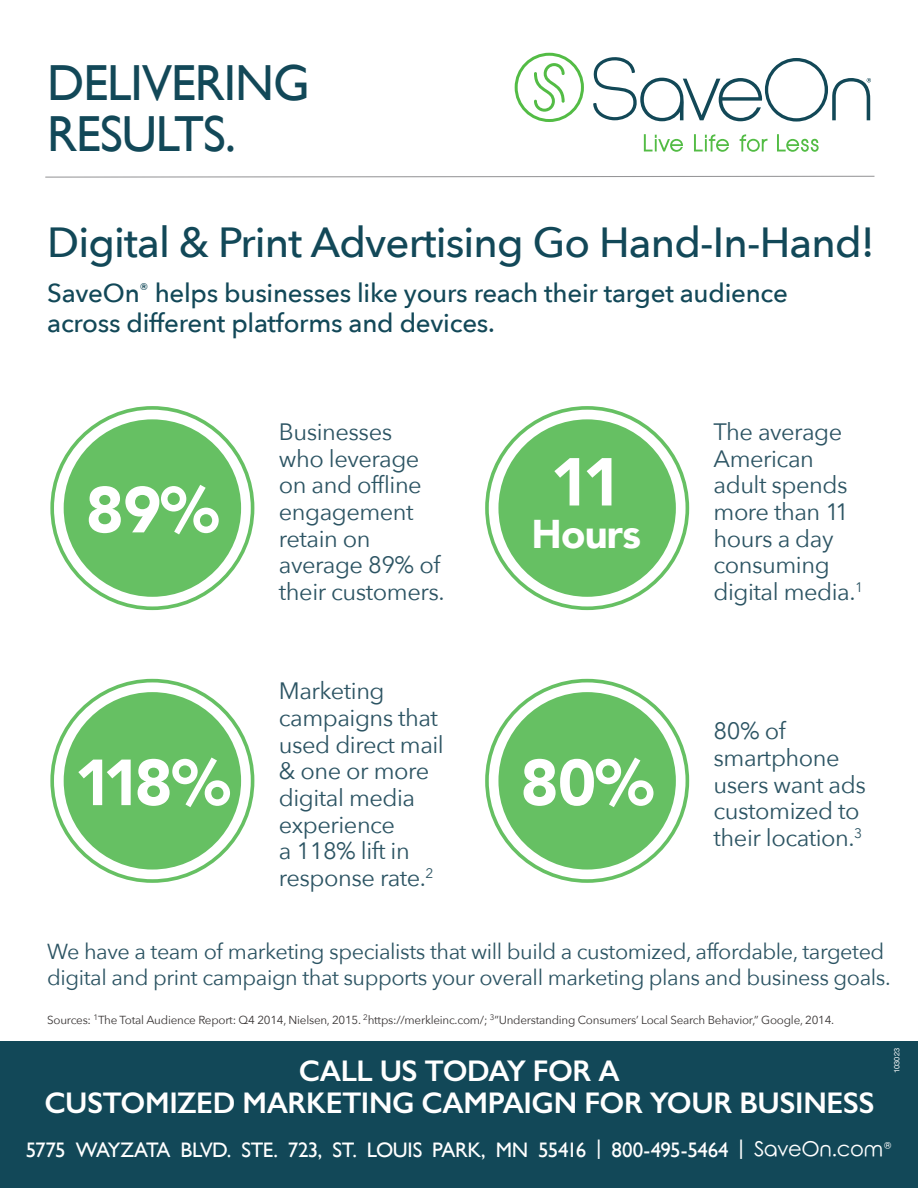
<style>
.page{position:relative;width:918px;height:1188px;background:#fff}
.page>*{position:absolute;margin:0;border:0;box-sizing:border-box;transform-origin:0 0}
.t1{font:900 66.9px "Avenir";color:#fff}
.t2{font:900 64.35px "Avenir";letter-spacing:-.055em;color:#fff}
.t3{font:50.7px/51px "Gill Sans";letter-spacing:-.02em;color:#124858}
.t4{font:500 42px "Avenir Next";letter-spacing:-.02em;color:#124858}
.t5{font:900 40.05px "Avenir";letter-spacing:-.02em;color:#fff}
.t6{font:600 30px/31.5px "Gill Sans";letter-spacing:-.015em;color:#fff;text-align:center}
.t7{font:500 25.95px/30px "Avenir Next";letter-spacing:-.01em;color:#124858}
.t8{font:23.7px/26.7px "Avenir Next";letter-spacing:-.02em;color:#2c5463}
.t9{font:21.75px/25.5px "Avenir Next";letter-spacing:-.02em;color:#2c5463}
.t10{font:21px "Gill Sans";letter-spacing:-.02em;color:#fff}
.t11{font:11.7px "Avenir Next";letter-spacing:-.02em;color:#393535}
.t12{font:8.7px "Rounded Elegance";color:#fff}
.t13{font:7.5px "Helvetica Neue LT Std";color:#fff}
.s1{font-family:"Rounded Elegance"}
</style>
<div class="page">
<div style="left:0;top:1041px;width:918px;height:147px;background:#124858"></div>
<svg style="left:515px;top:53px;width:69px;height:69px"></svg>
<svg style="left:593px;top:57px;width:278px;height:65px"></svg>
<svg style="left:644px;top:134px;width:39px;height:18px"></svg>
<svg style="left:694px;top:134px;width:35px;height:18px"></svg>
<svg style="left:740px;top:134px;width:28px;height:18px"></svg>
<svg style="left:777px;top:134px;width:42px;height:18px"></svg>
<svg style="left:45px;top:175px;width:830px;height:3px"></svg>
<div style="left:498px;top:419px;width:178px;height:178px;background:#66c063;border-radius:50%"></div>
<div style="left:485px;top:406px;width:204px;height:204px;border:4px solid #66c063;border-radius:50%"></div>
<div style="left:64px;top:419px;width:177px;height:178px;background:#66c063;border-radius:50%"></div>
<div style="left:50px;top:406px;width:204px;height:204px;border:4px solid #66c063;border-radius:50%"></div>
<div style="left:498px;top:692px;width:178px;height:178px;background:#66c063;border-radius:50%"></div>
<div style="left:485px;top:679px;width:204px;height:204px;border:4px solid #66c063;border-radius:50%"></div>
<div style="left:64px;top:692px;width:177px;height:178px;background:#66c063;border-radius:50%"></div>
<div style="left:50px;top:679px;width:204px;height:204px;border:4px solid #66c063;border-radius:50%"></div>
<h3 class="t3" style="left:47px;top:57px;width:264px">DELIVERING<br>RESULTS.</h3>
<h3 class="t4" style="left:47px;top:217px;width:829px">Digital &amp; Print Advertising Go Hand-In-Hand!</h3>
<p class="t7" style="left:47px;top:278px;width:742px">SaveOn<sup>®</sup> helps businesses like yours reach their target audience across different platforms and devices.</p>
<h2 class="t2" style="left:86px;top:455px;width:135px">89%</h2>
<h2 class="t2" style="left:74px;top:728px;width:157px">118%</h2>
<p class="t8" style="left:279px;top:418px;width:167px">Businesses<br>who leverage on and offline engagement retain on average 89% of their customers.</p>
<p class="t8" style="left:279px;top:678px;width:167px">Marketing campaigns that used direct mail &amp; one or more digital media experience<br>a 118% lift in response rate.<sup>2</sup></p>
<h1 class="t1" style="left:550px;top:425px;width:73px">11</h1>
<h3 class="t5" style="left:532px;top:500px;width:111px">Hours</h3>
<h2 class="t2" style="left:521px;top:728px;width:135px">80%</h2>
<p class="t8" style="left:714px;top:418px;width:151px">The average<br>American adult spends more than 11 hours a day consuming digital media.<sup>1</sup></p>
<p class="t8" style="left:714px;top:718px;width:154px">80% of smartphone users want ads customized to their location.<sup>3</sup></p>
<p class="t9" style="left:47px;top:939px;width:845px">We have a team of marketing specialists that will build a customized, affordable, targeted digital and print campaign that supports your overall marketing plans and business goals.</p>
<p class="t11" style="left:47px;top:1013px;width:789px">Sources: <sup>1</sup>The Total Audience Report: Q4 2014, Nielsen, 2015. <sup>2</sup>https://merkleinc.com/; <sup>3</sup>”Understanding Consumers’ Local Search Behavior,” Google, 2014.</p>
<p class="t6" style="left:44px;top:1055px;width:831px">CALL US TODAY FOR A<br>CUSTOMIZED MARKETING CAMPAIGN FOR YOUR BUSINESS</p>
<p class="t13" style="left:892px;top:1073px;width:27px;rotate:-90deg">103023</p>
<p class="t10" style="left:26px;top:1137px;width:859px">5775 WAYZATA BLVD. STE. 723, ST. LOUIS PARK, MN 55416 | 800-495-5464 | <span class="s1">SaveOn.com</span></p>
<p class="t12" style="left:884px;top:1140px;width:8px">®</p>
</div>
